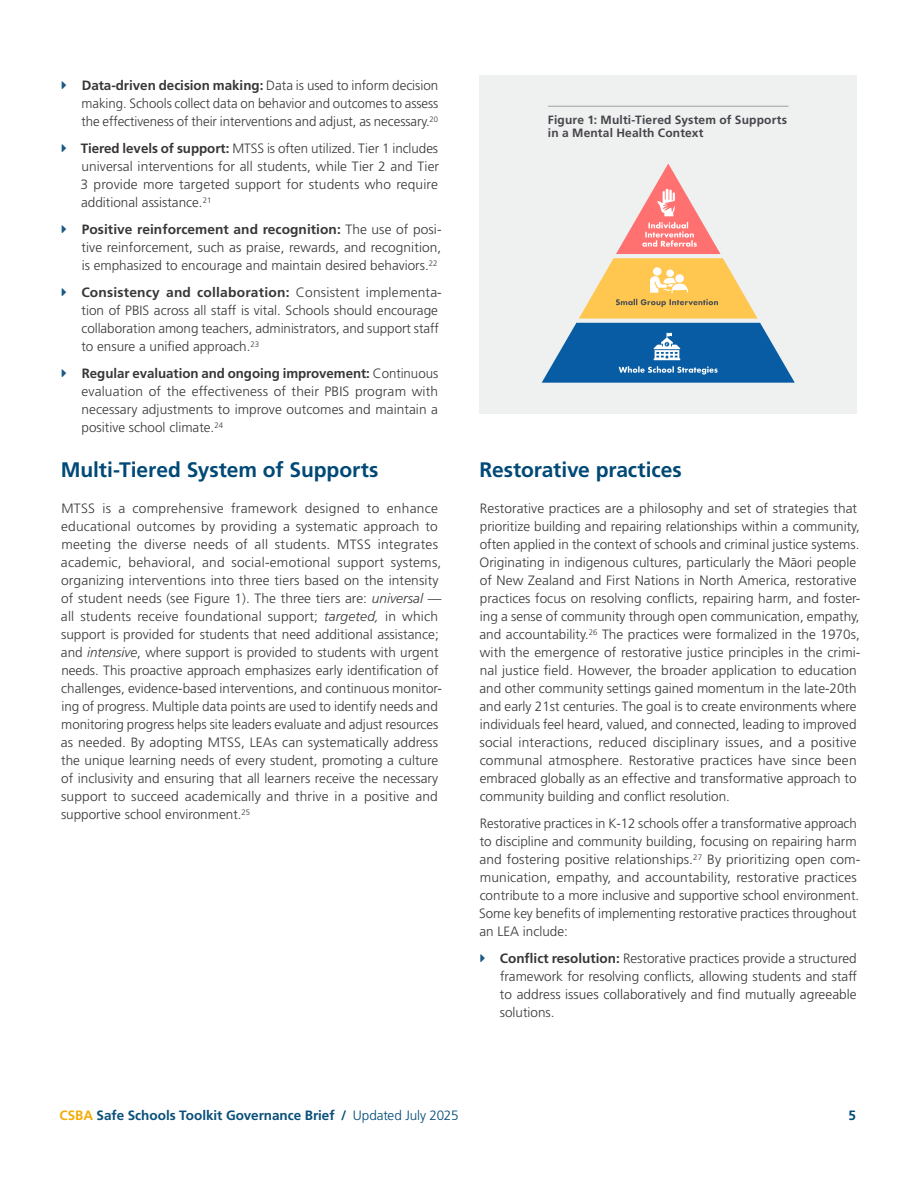
<style>
.page{position:relative;width:918px;height:1188px;background:#fff}
.page>*{position:absolute;margin:0;border:0;box-sizing:border-box;transform-origin:0 0}
.t1{font:700 21px "Frutiger LT Std";letter-spacing:-.005em;color:#004976}
.t2{font:300 13.5px/18px "Frutiger LT Std";color:#393636;text-align:justify}
.t3{font:700 13.5px "Frutiger LT Std";color:#084f7a}
.t4{font:700 13.5px "Frutiger LT Std";color:#004976}
.t5{font:700 12px/12.6px "Frutiger LT Std";letter-spacing:.015em;color:#46444a}
.s1{font-weight:700}
.s2{font-style:italic}
.s3{color:#f3ac08}
.s4{color:#004976}
.s5{font-weight:300;color:#004976}
</style>
<div class="page">
<div style="left:479px;top:76px;width:378px;height:338px;background:#eff0f0"></div>
<svg style="left:542px;top:164px;width:253px;height:219px"></svg>
<hr style="left:548px;top:106px;width:241px;height:1px;background:#b4b0b3">
<p class="t2" style="left:81px;top:77px;width:358px"><span class="s1">Data-driven decision making:</span> Data is used to inform decision making. Schools collect data on behavior and outcomes to assess the effectiveness of their interventions and adjust, as necessary.<sup>20</sup></p>
<p class="t2" style="left:81px;top:140px;width:360px"><span class="s1">Tiered levels of support:</span> MTSS is often utilized. Tier 1 includes universal interventions for all students, while Tier 2 and Tier 3 provide more targeted support for students who require additional assistance.<sup>21</sup></p>
<p class="t2" style="left:81px;top:221px;width:362px"><span class="s1">Positive reinforcement and recognition:</span> The use of posi&shy;tive reinforcement, such as praise, rewards, and recognition, is emphasized to encourage and maintain desired behaviors.<sup>22</sup></p>
<p class="t2" style="left:81px;top:284px;width:362px;text-align:left"><span class="s1">Consistency and collaboration:</span> Consistent implementa&shy;tion of PBIS across all staff is vital. Schools should encourage collaboration among teachers, administrators, and support staff to ensure a unified approach.<sup>23</sup></p>
<p class="t2" style="left:81px;top:365px;width:358px"><span class="s1">Regular evaluation and ongoing improvement:</span> Continuous evaluation of the effectiveness of their PBIS program with necessary adjustments to improve outcomes and maintain a positive school climate.<sup>24</sup></p>
<h1 class="t1" style="left:61px;top:457px;width:319px">Multi-Tiered System of Supports</h1>
<p class="t2" style="left:61px;top:500px;width:382px;text-align:left">MTSS is a comprehensive framework designed to enhance educational outcomes by providing a systematic approach to meeting the diverse needs of all students. MTSS integrates academic, behavioral, and social-emotional support systems, organizing interventions into three tiers based on the intensity of student needs (see Figure 1). The three tiers are: <span class="s2">universal</span> — all students receive foundational support; <span class="s2">targeted,</span> in which support is provided for students that need additional assistance; and <span class="s2">intensive</span>, where support is provided to students with urgent needs. This proactive approach emphasizes early identification of challenges, evidence-based interventions, and continuous monitor&shy;ing of progress. Multiple data points are used to identify needs and monitoring progress helps site leaders evaluate and adjust resources as needed. By adopting MTSS, LEAs can systematically address the unique learning needs of every student, promoting a culture of inclusivity and ensuring that all learners receive the necessary support to succeed academically and thrive in a positive and supportive school environment.<sup>25</sup></p>
<p class="t5" style="left:548px;top:114px;width:241px">Figure 1: Multi-Tiered System of Supports in a Mental Health Context</p>
<h1 class="t1" style="left:480px;top:457px;width:204px">Restorative practices</h1>
<p class="t2" style="left:479px;top:500px;width:382px;text-align:left">Restorative practices are a philosophy and set of strategies that prioritize building and repairing relationships within a community, often applied in the context of schools and criminal justice systems.<br>Originating in indigenous cultures, particularly the M¯aori people of New Zealand and First Nations in North America, restorative practices focus on resolving conflicts, repairing harm, and foster&shy;ing a sense of community through open communication, empathy, and accountability.<sup>26</sup> The practices were formalized in the 1970s, with the emergence of restorative justice principles in the crimi&shy;nal justice field. However, the broader application to education and other community settings gained momentum in the late-20th and early 21st centuries. The goal is to create environments where individuals feel heard, valued, and connected, leading to improved social interactions, reduced disciplinary issues, and a positive communal atmosphere. Restorative practices have since been embraced globally as an effective and transformative approach to community building and conflict resolution.</p>
<p class="t2" style="left:479px;top:815px;width:383px;text-align:left">Restorative practices in K-12 schools offer a transformative approach to discipline and community building, focusing on repairing harm and fostering positive relationships.<sup>27</sup> By prioritizing open com&shy;munication, empathy, and accountability, restorative practices contribute to a more inclusive and supportive school environment.<br>Some key benefits of implementing restorative practices throughout an LEA include:</p>
<p class="t2" style="left:500px;top:950px;width:359px"><span class="s1">Conflict resolution:</span> Restorative practices provide a structured framework for resolving conflicts, allowing students and staff to address issues collaboratively and find mutually agreeable solutions.</p>
<p class="t3" style="left:59px;top:1108px;width:401px"><span class="s3">CSBA</span> Safe Schools Toolkit Governance Brief <span class="s4">/</span> <span class="s5">Updated July 2025</span></p>
<p class="t4" style="left:848px;top:1108px;width:9px">5</p>
</div>
